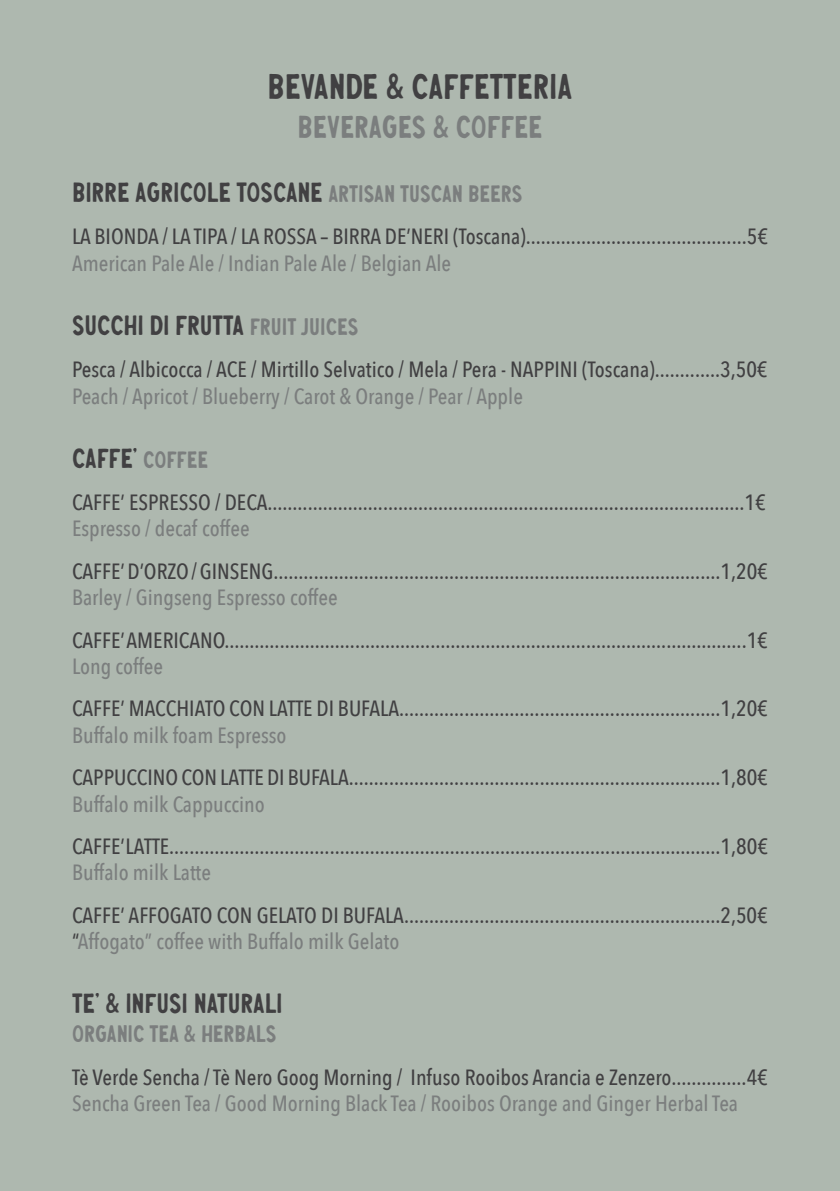
<style>
.page{position:relative;width:840px;height:1191px;background:#fff}
.page>*{position:absolute;margin:0;border:0;box-sizing:border-box;transform-origin:0 0}
.t1{font:condensed 36px "Franklin Stone";color:#414042}
.t2{font:condensed 32px "Franklin Stone";color:#7b7e7e}
.t3{font:condensed 28px "Franklin Stone";color:#414042}
.t4{font:condensed 24px "Franklin Stone";color:#7b7e7e}
.t5{font:500 22px/26.4px "Avenir Next Condensed";color:#414042}
.s1{font-size:24px;color:#7b7e7e}
.s2{color:#7b7e7e}
</style>
<div class="page">
<div style="left:0;top:0;width:839px;height:1191px;background:#aeb8af"></div>
<p class="t1" style="left:267px;top:68px;width:306px">BEVANDE &amp; CAFFETTERIA</p>
<p class="t2" style="left:297px;top:110px;width:246px">BEVERAGES &amp; COFFEE</p>
<p class="t3" style="left:72px;top:177px;width:451px">BIRRE AGRICOLE TOSCANE <span class="s1">ARTISAN TUSCAN BEERS</span></p>
<p class="t5" style="left:72px;top:223px;width:697px">LA BIONDA / LA TIPA / LA ROSSA – BIRRA DE’NERI (Toscana)............................................5€<br><span class="s2">American Pale Ale / Indian Pale Ale / Belgian Ale</span></p>
<p class="t3" style="left:72px;top:310px;width:287px">SUCCHI DI FRUTTA <span class="s1">FRUIT JUICES</span></p>
<p class="t5" style="left:72px;top:356px;width:696px">Pesca / Albicocca / ACE / Mirtillo Selvatico / Mela / Pera - NAPPINI (Toscana).............3,50€<br><span class="s2">Peach / Apricot / Blueberry / Carot &amp; Orange / Pear / Apple</span></p>
<p class="t3" style="left:72px;top:443px;width:137px">CAFFE’ <span class="s1">COFFEE</span></p>
<p class="t5" style="left:72px;top:489px;width:694px">CAFFE’ ESPRESSO / DECA...............................................................................................1€<br><span class="s2">Espresso / decaf coffee</span></p>
<p class="t5" style="left:72px;top:558px;width:697px">CAFFE’ D’ORZO / GINSENG.........................................................................................1,20€<br><span class="s2">Barley / Gingseng Espresso coffee</span></p>
<p class="t5" style="left:72px;top:626px;width:697px">CAFFE’ AMERICANO........................................................................................................1€<br><span class="s2">Long coffee</span></p>
<p class="t5" style="left:72px;top:695px;width:697px">CAFFE’ MACCHIATO CON LATTE DI BUFALA................................................................1,20€<br><span class="s2">Buffalo milk foam Espresso</span></p>
<p class="t5" style="left:72px;top:764px;width:697px">CAPPUCCINO CON LATTE DI BUFALA..........................................................................1,80€<br><span class="s2">Buffalo milk Cappuccino</span></p>
<p class="t5" style="left:72px;top:833px;width:697px">CAFFE’ LATTE..............................................................................................................1,80€<br><span class="s2">Buffalo milk Latte</span></p>
<p class="t5" style="left:72px;top:902px;width:697px">CAFFE’ AFFOGATO CON GELATO DI BUFALA...............................................................2,50€ “<span class="s2">Affogato” coffee with Buffalo milk Gelato</span></p>
<p class="t3" style="left:72px;top:988px;width:212px">TE’ &amp; INFUSI NATURALI</p>
<p class="t4" style="left:72px;top:1021px;width:205px">ORGANIC TEA &amp; HERBALS</p>
<p class="t5" style="left:72px;top:1063px;width:697px">Tè Verde Sencha / Tè Nero Goog Morning / Infuso Rooibos Arancia e Zenzero...............4€<br><span class="s2">Sencha Green Tea / Good Morning Black Tea / Rooibos Orange and Ginger Herbal Tea</span></p>
</div>
